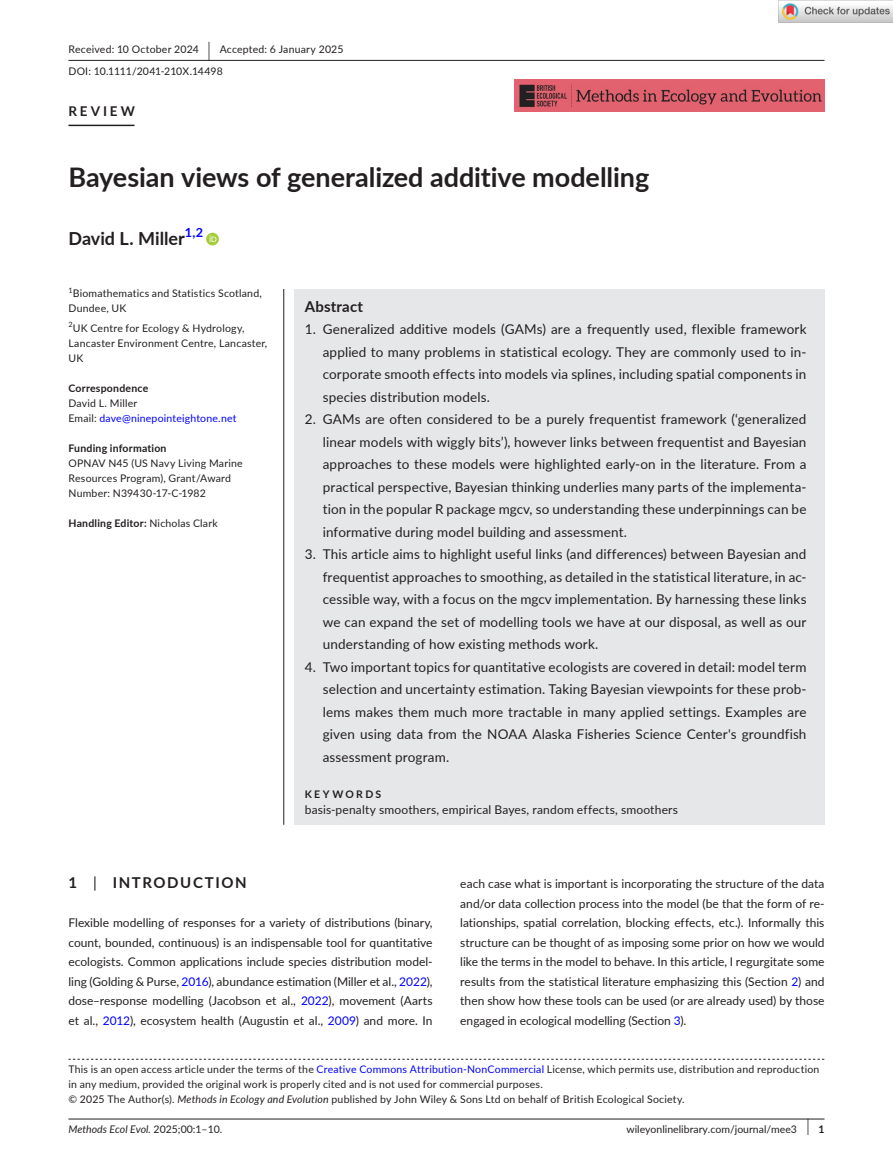
<style>
.page{position:relative;width:893px;height:1174px;background:#fff}
.page>*{position:absolute;margin:0;border:0;box-sizing:border-box;transform-origin:0 0}
.t1{font:700 27px "Lato";letter-spacing:-.005em;color:#231f20}
.t2{font:700 18px "Lato";color:#231f20}
.t3{font:700 15px "Lato";letter-spacing:.1em;color:#231f20}
.t4{font:700 15px "Lato";letter-spacing:.015em;color:#231f20}
.t5{font:13.5px/22.5px "Lato";letter-spacing:.01em;color:#231f20;text-align:justify}
.t6{font:700 13.5px "Lato";letter-spacing:.215em;color:#231f20}
.t7{font:700 12.6px "Lato";color:#00f}
.t8{font:12px/19.5px "Lato";letter-spacing:.005em;color:#231f20;text-align:justify}
.t9{font:10.5px/15px "Lato";letter-spacing:.02em;color:#231f20}
.t10{font:700 10.5px "Lato";letter-spacing:.02em;color:#231f20}
.t11{font:10.5px/15px "Lato";letter-spacing:.015em;color:#00f}
.t12{font:10.5px "Lato";color:#231f20}
.t13{font:italic 10.5px "Lato";color:#231f20}
.t14{font:700 10.5px "Lato";letter-spacing:.22em;color:#231f20}
.t15{font:7.35px "Lato";color:#231f20}
.s1{font-size:19.65px}
.s2{color:#231f20}
.s3{font-weight:400}
.s4{color:#00f}
.s5{font-style:italic}
.s6{font-style:normal}
.s7{font-size:17.4px}
.s8{font-weight:700}
</style>
<div class="page">
<hr style="left:68px;top:1118px;width:756px;height:1px;background:#231f20">
<img style="left:515px;top:79px;width:309px;height:33px">
<hr style="left:68px;top:60px;width:756px;height:1px;background:#231f20">
<hr style="left:68px;top:125px;width:67px;height:1px;background:#231f20">
<svg style="left:206px;top:233px;width:13px;height:12px"></svg>
<svg style="left:210px;top:235px;width:6px;height:7px"></svg>
<svg style="left:68px;top:1058px;width:756px;height:1px"></svg>
<div style="left:294px;top:289px;width:530px;height:535px;background:#e6e7e9"></div>
<hr style="left:283px;top:289px;width:1px;height:535px;background:#231f20">
<img style="left:779px;top:0;width:114px;height:23px">
<p class="t9" style="left:68px;top:38px;width:277px;line-height:21.8px">Received: 10 October 2024 <span class="s1">|</span> Accepted: 6 January 2025<br>DOI: 10.1111/2041-210X.14498</p>
<p class="t6" style="left:68px;top:101px;width:68px">REVIEW</p>
<h1 class="t1" style="left:68px;top:157px;width:582px">Bayesian views of generalized additive modelling</h1>
<h2 class="t2" style="left:68px;top:226px;width:118px">David L. Miller</h2>
<p class="t7" style="left:185px;top:223px;width:20px">1,2</p>
<p class="t15" style="left:68px;top:285px;width:6px">1</p>
<p class="t9" style="left:68px;top:286px;width:195px;text-indent:4px">Biomathematics and Statistics Scotland,<br>Dundee, UK</p>
<p class="t15" style="left:68px;top:319px;width:6px">2</p>
<p class="t9" style="left:68px;top:320px;width:200px;text-indent:4px">UK Centre for Ecology &amp; Hydrology,<br>Lancaster Environment Centre, Lancaster,<br>UK</p>
<p class="t10" style="left:68px;top:380px;width:81px">Correspondence</p>
<p class="t11" style="left:68px;top:395px;width:170px"><span class="s2">David L. Miller<br>Email:</span> dave@ninepointeightone.net</p>
<p class="t10" style="left:68px;top:440px;width:100px">Funding information</p>
<p class="t9" style="left:68px;top:455px;width:176px">OPNAV N45 (US Navy Living Marine<br>Resources Program), Grant/Award<br>Number: N39430-17-C-1982</p>
<p class="t10" style="left:68px;top:515px;width:151px">Handling Editor: <span class="s3">Nicholas Clark</span></p>
<p class="t4" style="left:305px;top:295px;width:60px">Abstract</p>
<p class="t5" style="left:323px;top:317px;width:485px;text-indent:-18px">1. Generalized additive models (GAMs) are a frequently used, flexible framework applied to many problems in statistical ecology. They are commonly used to in&shy;corporate smooth effects into models via splines, including spatial components in species distribution models.</p>
<p class="t5" style="left:323px;top:407px;width:485px;text-indent:-18px">2. GAMs are often considered to be a purely frequentist framework (‘generalized linear models with wiggly bits’), however links between frequentist and Bayesian approaches to these models were highlighted early-on in the literature. From a practical perspective, Bayesian thinking underlies many parts of the implementa&shy;tion in the popular R package mgcv, so understanding these underpinnings can be informative during model building and assessment.</p>
<p class="t5" style="left:323px;top:542px;width:485px;text-indent:-18px">3. This article aims to highlight useful links (and differences) between Bayesian and frequentist approaches to smoothing, as detailed in the statistical literature, in ac&shy;cessible way, with a focus on the mgcv implementation. By harnessing these links we can expand the set of modelling tools we have at our disposal, as well as our understanding of how existing methods work.</p>
<p class="t5" style="left:323px;top:655px;width:485px;text-indent:-18px">4. Two important topics for quantitative ecologists are covered in detail: model term selection and uncertainty estimation. Taking Bayesian viewpoints for these prob&shy;lems makes them much more tractable in many applied settings. Examples are given using data from the NOAA Alaska Fisheries Science Center's groundfish assessment program.</p>
<p class="t14" style="left:305px;top:786px;width:78px">KEYWORDS</p>
<p class="t8" style="left:305px;top:799px;width:375px">basis-penalty smoothers, empirical Bayes, random effects, smoothers</p>
<p class="t3" style="left:68px;top:872px;width:180px">1 <span class="s3">|</span> INTRODUCTION</p>
<p class="t8" style="left:68px;top:912px;width:366px">Flexible modelling of responses for a variety of distributions (binary, count, bounded, continuous) is an indispensable tool for quantitative ecologists. Common applications include species distribution model&shy;ling (Golding &amp; Purse, <span class="s4">2016</span>), abundance estimation (Miller et al., <span class="s4">2022</span>), dose–response modelling (Jacobson et al., <span class="s4">2022</span>), movement (Aarts et al., <span class="s4">2012</span>), ecosystem health (Augustin et al., <span class="s4">2009</span>) and more. In</p>
<p class="t8" style="left:460px;top:873px;width:366px">each case what is important is incorporating the structure of the data and/or data collection process into the model (be that the form of re&shy;lationships, spatial correlation, blocking effects, etc.). Informally this structure can be thought of as imposing some prior on how we would like the terms in the model to behave. In this article, I regurgitate some results from the statistical literature emphasizing this (Section <span class="s4">2</span>) and then show how these tools can be used (or are already used) by those engaged in ecological modelling (Section <span class="s4">3</span>).</p>
<p class="t9" style="left:68px;top:1061px;width:752px">This is an open access article under the terms of the <span class="s4">Creative Commons Attribution-NonCommercial</span> License, which permits use, distribution and reproduction in any medium, provided the original work is properly cited and is not used for commercial purposes.<br>© 2025 The Author(s). <span class="s5">Methods in Ecology and Evolution</span> published by John Wiley &amp; Sons Ltd on behalf of British Ecological Society.</p>
<p class="t13" style="left:68px;top:1121px;width:155px">Methods Ecol Evol. <span class="s6">2025;00:1–10.</span></p>
<p class="t12" style="left:626px;top:1121px;width:200px">wileyonlinelibrary.com/journal/mee3 <span class="s7">|</span> <span class="s8">1</span></p>
</div>
